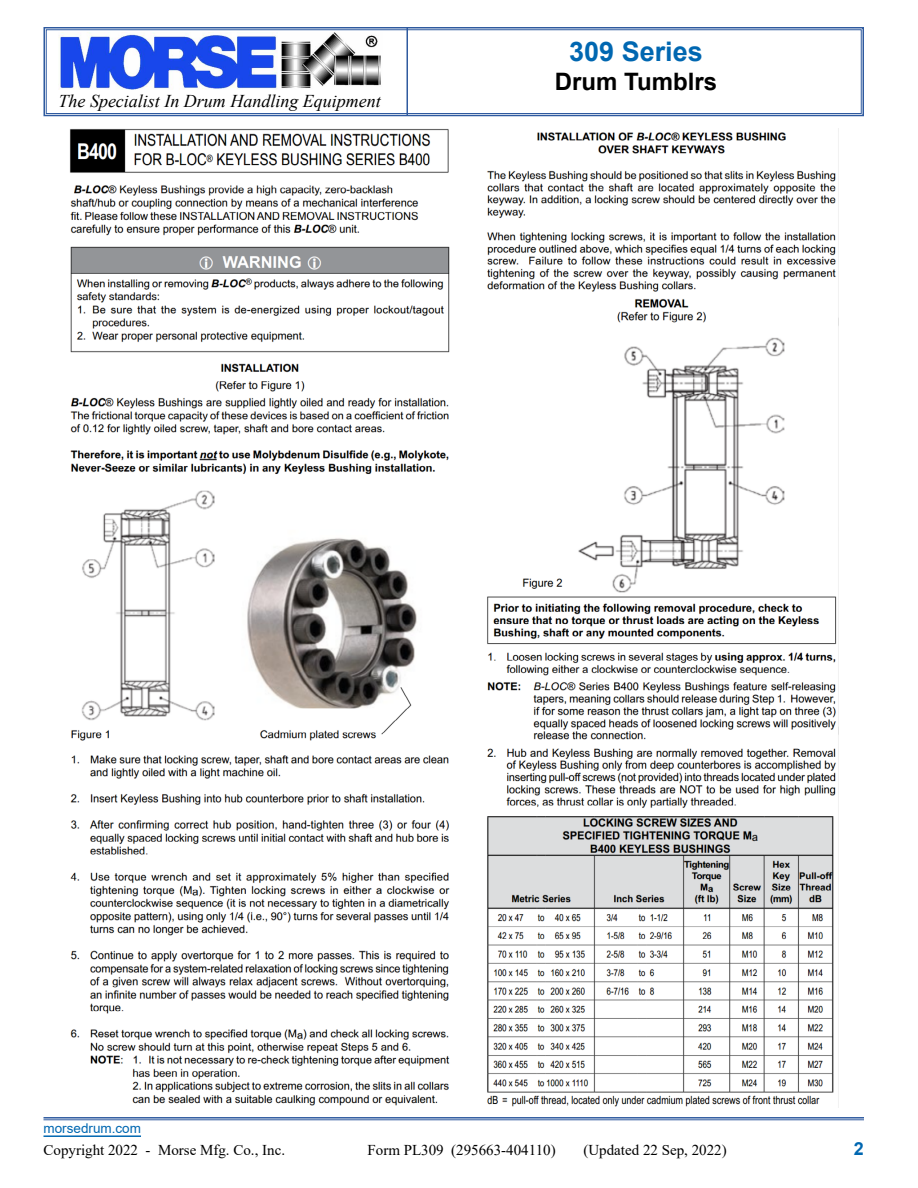
<style>
.page{position:relative;width:918px;height:1188px;background:#fff}
.page>*{position:absolute;margin:0;border:0;box-sizing:border-box;transform-origin:0 0}
.t1{font:700 27px "Arial";color:#0067b1}
.t2{font:700 24px "Arial";color:#000}
.t3{font:italic 18px "Times New Roman";color:#000}
.t4{font:700 18px "Arial";color:#0067b1}
.t5{font:15px "Times New Roman";color:#000}
.t6{font:13.5px "Arial";color:#0067b1}
</style>
<div class="page">
<img style="left:69px;top:129px;width:768px;height:978px">
<svg style="left:43px;top:27px;width:821px;height:90px"></svg>
<div style="left:46px;top:29px;width:816px;height:85px;border:1px solid #2f5a9f"></div>
<hr style="left:406px;top:28px;width:2px;height:88px;background:#2f5a9f">
<hr style="left:44px;top:1135px;width:97px;height:2px;background:#0067b1">
<hr style="left:44px;top:1117px;width:820px;height:2px;background:#2f5a9f">
<hr style="left:44px;top:1120px;width:820px;height:1px;background:#2f5a9f">
<p class="t3" style="left:58px;top:89px;width:324px">The Specialist In Drum Handling Equipment</p>
<h1 class="t1" style="left:569px;top:32px;width:135px">309 Series</h1>
<h2 class="t2" style="left:555px;top:64px;width:164px">Drum Tumblrs</h2>
<p class="t6" style="left:44px;top:1119px;width:99px">morsedrum.com</p>
<p class="t5" style="left:44px;top:1139px;width:243px">Copyright 2022 - Morse Mfg. Co., Inc.</p>
<p class="t5" style="left:368px;top:1139px;width:190px">Form PL309 (295663-404110)</p>
<p class="t5" style="left:584px;top:1139px;width:145px">(Updated 22 Sep, 2022)</p>
<p class="t4" style="left:854px;top:1136px;width:12px">2</p>
</div>
